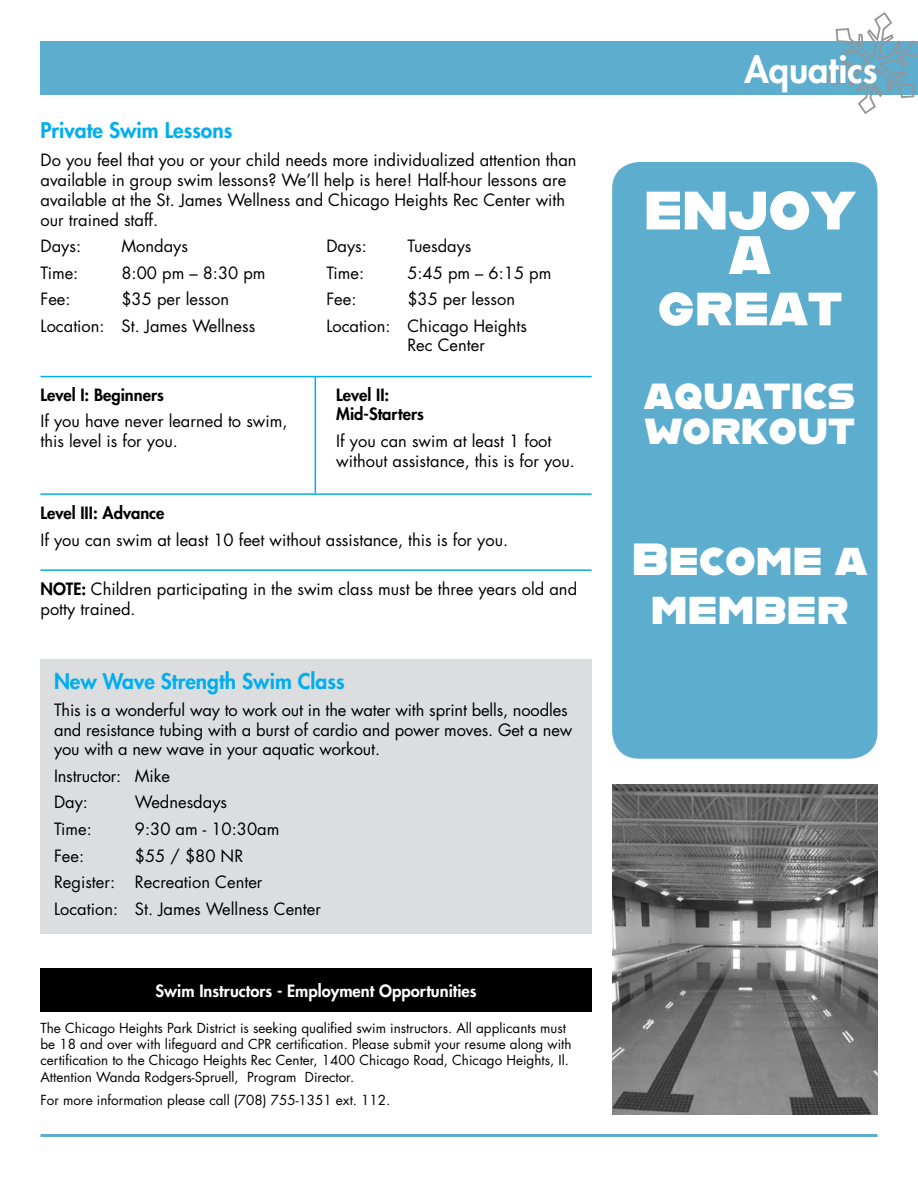
<style>
.page{position:relative;width:918px;height:1188px;background:#fff}
.page>*{position:absolute;margin:0;border:0;box-sizing:border-box;transform-origin:0 0}
.t1{font:54px/44.5px "Alfarn";color:#fff;text-align:center}
.t2{font:45px/49.3px "Alfarn";color:#fff;text-align:center}
.t3{font:42px/34.7px "Alfarn";color:#fff}
.t4{font:800 36px "Futura";color:#fff}
.t5{font:800 21px "Futura";color:#00aeef}
.t6{font:16.5px/19.8px "Futura";color:#000}
.t7{font:800 16.5px/19.8px "Futura";color:#000}
.t8{font:800 16.5px "Futura";color:#fff}
.t9{font:13.5px/16.2px "Futura";color:#000}
.s1{font-weight:800}
</style>
<div class="page">
<div style="left:40px;top:660px;width:552px;height:274px;background:#dcddde"></div>
<div style="left:40px;top:969px;width:552px;height:43px;background:#000"></div>
<hr style="left:40px;top:376px;width:552px;height:1px;background:#00aeef">
<hr style="left:40px;top:493px;width:552px;height:2px;background:#00aeef">
<hr style="left:40px;top:569px;width:552px;height:2px;background:#00aeef">
<hr style="left:315px;top:377px;width:1px;height:116px;background:#00aeef">
<div style="left:40px;top:41px;width:878px;height:54px;background:#5cadce"></div>
<hr style="left:40px;top:1134px;width:838px;height:3px;background:#5cadce">
<div style="left:612px;top:162px;width:266px;height:597px;background:#5cadce;border-radius:27px"></div>
<img style="left:612px;top:784px;width:266px;height:331px">
<p class="t5" style="left:40px;top:116px;width:193px">Private Swim Lessons</p>
<p class="t6" style="left:40px;top:151px;width:538px">Do you feel that you or your child needs more individualized attention than available in group swim lessons? We’ll help is here! Half-hour lessons are available at the St. James Wellness and Chicago Heights Rec Center with our trained staff.</p>
<p class="t6" style="left:40px;top:236px;width:42px">Days:</p>
<p class="t6" style="left:121px;top:236px;width:68px">Mondays</p>
<p class="t6" style="left:40px;top:263px;width:39px">Time:</p>
<p class="t6" style="left:121px;top:263px;width:146px">8:00 pm – 8:30 pm</p>
<p class="t6" style="left:40px;top:289px;width:32px">Fee:</p>
<p class="t6" style="left:326px;top:236px;width:42px">Days:</p>
<p class="t6" style="left:407px;top:236px;width:66px">Tuesdays</p>
<p class="t6" style="left:326px;top:263px;width:39px">Time:</p>
<p class="t6" style="left:407px;top:263px;width:146px">5:45 pm – 6:15 pm</p>
<p class="t6" style="left:326px;top:289px;width:32px">Fee:</p>
<p class="t6" style="left:40px;top:286px;width:216px;line-height:26.5px;text-indent:81px">$35 per lesson<br>Location: St. James Wellness</p>
<p class="t6" style="left:326px;top:286px;width:202px;line-height:26.5px;text-indent:81px">$35 per lesson<br>Location: Chicago Heights</p>
<p class="t6" style="left:407px;top:336px;width:79px">Rec Center</p>
<p class="t7" style="left:40px;top:384px;width:125px">Level I: Beginners</p>
<p class="t6" style="left:40px;top:411px;width:249px">If you have never learned to swim, this level is for you.</p>
<p class="t7" style="left:336px;top:384px;width:89px">Level II:<br>Mid-Starters</p>
<p class="t6" style="left:336px;top:431px;width:240px">If you can swim at least 1 foot without assistance, this is for you.</p>
<p class="t7" style="left:40px;top:503px;width:126px">Level III: Advance</p>
<p class="t6" style="left:40px;top:530px;width:469px">If you can swim at least 10 feet without assistance, this is for you.</p>
<p class="t6" style="left:40px;top:579px;width:538px"><span class="s1">NOTE:</span> Children participating in the swim class must be three years old and potty trained.</p>
<p class="t5" style="left:54px;top:668px;width:292px">New Wave Strength Swim Class</p>
<p class="t6" style="left:54px;top:700px;width:520px">This is a wonderful way to work out in the water with sprint bells, noodles and resistance tubing with a burst of cardio and power moves. Get a new you with a new wave in your aquatic workout.</p>
<p class="t6" style="left:54px;top:763px;width:117px;line-height:26.5px">Instructor: Mike<br>Day:</p>
<p class="t6" style="left:135px;top:793px;width:94px">Wednesdays</p>
<p class="t6" style="left:54px;top:819px;width:39px">Time:</p>
<p class="t6" style="left:135px;top:819px;width:146px">9:30 am - 10:30am</p>
<p class="t6" style="left:54px;top:846px;width:32px">Fee:</p>
<p class="t6" style="left:54px;top:842px;width:269px;line-height:26.5px;text-indent:81px">$55 / $80 NR<br>Register: Recreation Center<br>Location: St. James Wellness Center</p>
<p class="t8" style="left:156px;top:980px;width:323px">Swim Instructors - Employment Opportunities</p>
<p class="t9" style="left:40px;top:1020px;width:533px">The Chicago Heights Park District is seeking qualified swim instructors. All applicants must be 18 and over with lifeguard and CPR certification. Please submit your resume along with certification to the Chicago Heights Rec Center, 1400 Chicago Road, Chicago Heights, Il.<br>Attention Wanda Rodgers-Spruell, Program Director.</p>
<p class="t9" style="left:40px;top:1092px;width:351px">For more information please call (708) 755-1351 ext. 112.</p>
<h3 class="t4" style="left:744px;top:45px;width:135px">Aquatics</h3>
<h1 class="t1" style="left:644px;top:186px;width:214px">ENJOY<br>A</h1>
<h1 class="t1" style="left:657px;top:282px;width:186px">great</h1>
<h3 class="t3" style="left:644px;top:375px;width:213px">aquatics workout</h3>
<h2 class="t2" style="left:632px;top:532px;width:236px">Become a member</h2>
</div>
